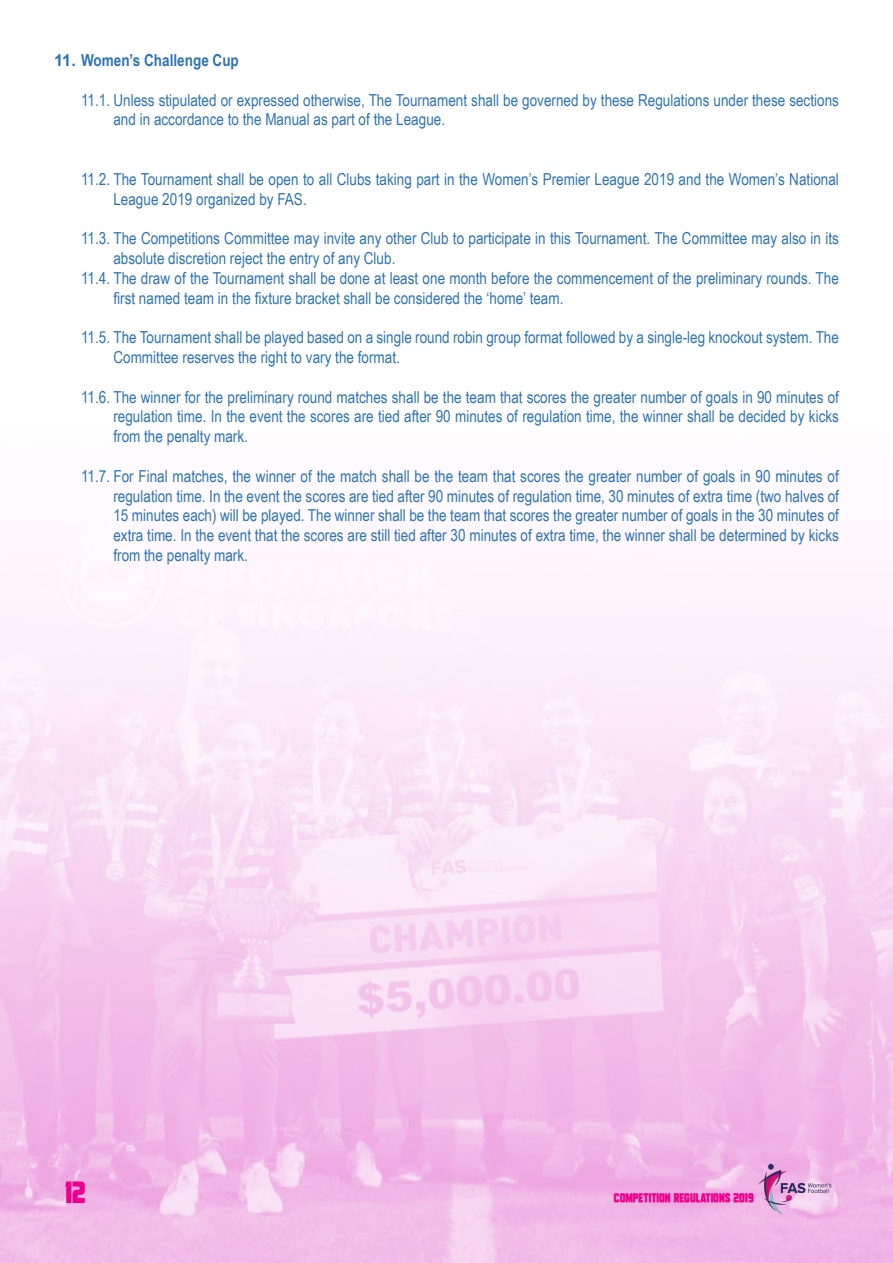
<style>
.page{position:relative;width:893px;height:1263px;background:#fff}
.page>*{position:absolute;margin:0;border:0;box-sizing:border-box;transform-origin:0 0}
.t1{font:21px "Tech Headlines";color:#ee008c}
.t2{font:16.5px/19.8px "Arial Narrow";color:#2e74b5}
.t3{font:700 16.5px "Arial Narrow";color:#2e74b5}
.t4{font:9px "Tech Headlines";color:#ee008c}
.s1{font-family:"Arial"}
</style>
<div class="page">
<img style="left:0;top:573px;width:893px;height:690px">
<img style="left:751px;top:1159px;width:88px;height:60px">
<p class="t3" style="left:54px;top:48px;width:186px"><span class="s1">11.</span> Women’s Challenge Cup</p>
<p class="t2" style="left:113px;top:89px;width:727px;text-indent:-32px">11.1. Unless stipulated or expressed otherwise, The Tournament shall be governed by these Regulations under these sections and in accordance to the Manual as part of the League.</p>
<p class="t2" style="left:113px;top:168px;width:727px;text-indent:-32px">11.2. The Tournament shall be open to all Clubs taking part in the Women’s Premier League 2019 and the Women’s National<br>League 2019 organized by FAS.</p>
<p class="t2" style="left:81px;top:228px;width:759px">11.3. The Competitions Committee may invite any other Club to participate in this Tournament. The Committee may also in its</p>
<p class="t2" style="left:113px;top:248px;width:284px">absolute discretion reject the entry of any Club.</p>
<p class="t2" style="left:81px;top:267px;width:759px">11.4. The draw of the Tournament shall be done at least one month before the commencement of the preliminary rounds. The</p>
<p class="t2" style="left:113px;top:287px;width:452px">first named team in the fixture bracket shall be considered the ‘home’ team.</p>
<p class="t2" style="left:113px;top:327px;width:727px;text-indent:-32px">11.5. The Tournament shall be played based on a single round robin group format followed by a single-leg knockout system. The<br>Committee reserves the right to vary the format.</p>
<p class="t2" style="left:113px;top:386px;width:727px;text-align:justify;text-indent:-32px">11.6. The winner for the preliminary round matches shall be the team that scores the greater number of goals in 90 minutes of regulation time. In the event the scores are tied after 90 minutes of regulation time, the winner shall be decided by kicks from the penalty mark.</p>
<p class="t2" style="left:113px;top:465px;width:727px;text-align:justify;text-indent:-32px">11.7. For Final matches, the winner of the match shall be the team that scores the greater number of goals in 90 minutes of regulation time. In the event the scores are tied after 90 minutes of regulation time, 30 minutes of extra time (two halves of 15 minutes each) will be played. The winner shall be the team that scores the greater number of goals in the 30 minutes of extra time. In the event that the scores are still tied after 30 minutes of extra time, the winner shall be determined by kicks from the penalty mark.</p>
<p class="t1" style="left:65px;top:1179px;width:22px">12</p>
<p class="t4" style="left:614px;top:1192px;width:141px">COMPETITION REGULATIONS 2019</p>
</div>
